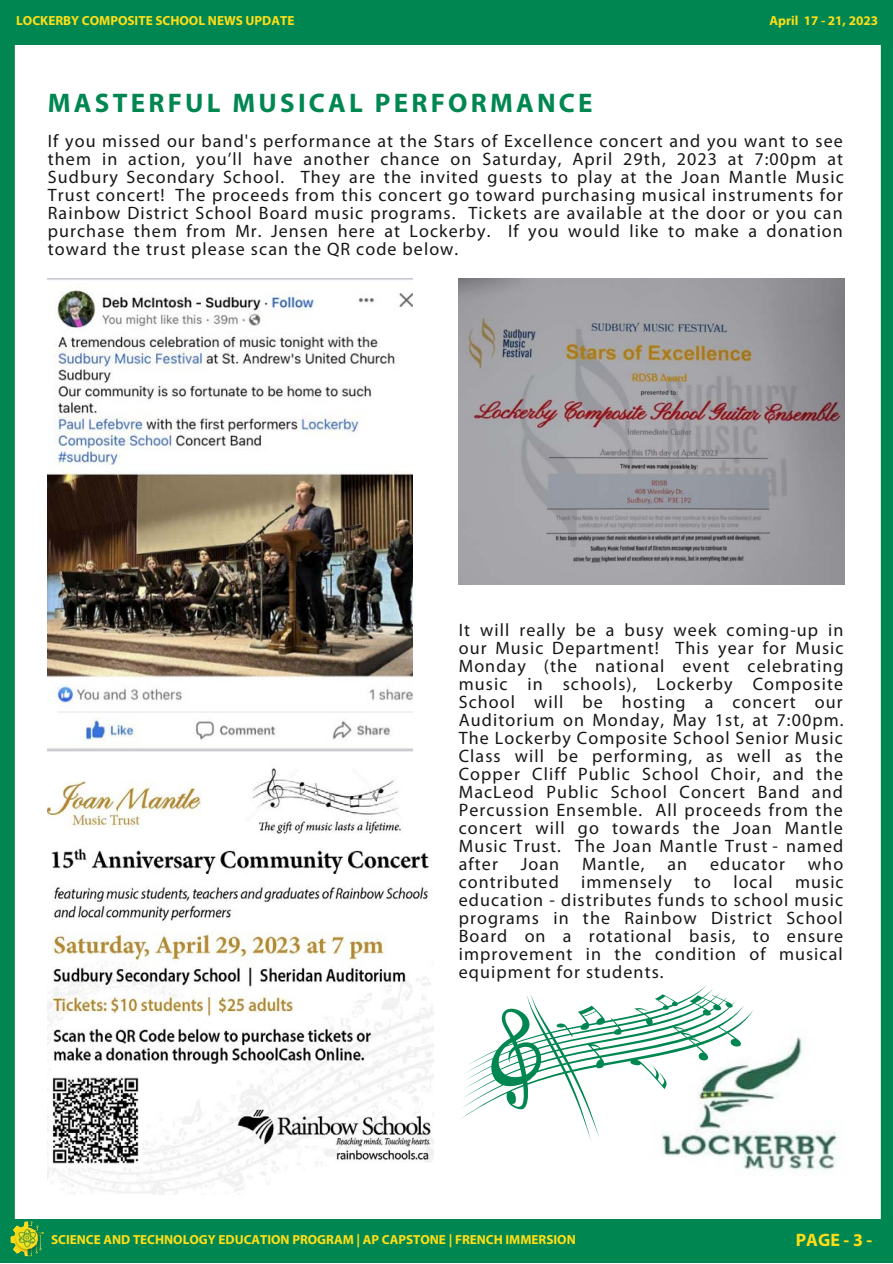
<style>
.page{position:relative;width:893px;height:1264px;background:#fff}
.page>*{position:absolute;margin:0;border:0;box-sizing:border-box;transform-origin:0 0}
.t1{font:700 27px "Myriad Pro";letter-spacing:.12em;color:#008751}
.t2{font:18px/18px "Myriad Pro";letter-spacing:.06em;color:#171717;text-align:justify}
.t3{font:700 18px "Myriad Pro";color:#ffde17}
.t4{font:700 13.2px "Myriad Pro";color:#ffde17}
</style>
<div class="page">
<div style="left:0;top:25px;width:15px;height:1230px;background:#008751"></div>
<div style="left:880px;top:40px;width:12px;height:1222px;background:#008751"></div>
<div style="left:0;top:0;width:892px;height:44px;background:#008751"></div>
<div style="left:0;top:1219px;width:892px;height:43px;background:#008751"></div>
<img style="left:10px;top:1206px;width:34px;height:51px">
<img style="left:48px;top:279px;width:364px;height:472px">
<img style="left:459px;top:279px;width:385px;height:305px">
<img style="left:48px;top:768px;width:385px;height:426px">
<img style="left:663px;top:1037px;width:174px;height:134px">
<svg style="left:461px;top:986px;width:292px;height:155px"></svg>
<p class="t4" style="left:16px;top:15px;width:280px">LOCKERBY COMPOSITE SCHOOL NEWS UPDATE</p>
<h1 class="t1" style="left:48px;top:91px;width:546px">MASTERFUL MUSICAL PERFORMANCE</h1>
<p class="t4" style="left:769px;top:15px;width:110px">April 17 - 21, 2023</p>
<p class="t2" style="left:48px;top:133px;width:797px">If you missed our band's performance at the Stars of Excellence concert and you want to see them in action, you’ll have another chance on Saturday, April 29th, 2023 at 7:00pm at Sudbury Secondary School. They are the invited guests to play at the Joan Mantle Music Trust concert! The proceeds from this concert go toward purchasing musical instruments for Rainbow District School Board music programs. Tickets are available at the door or you can purchase them from Mr. Jensen here at Lockerby. If you would like to make a donation toward the trust please scan the QR code below.</p>
<p class="t2" style="left:459px;top:622px;width:386px">It will really be a busy week coming-up in our Music Department! This year for Music Monday (the national event celebrating music in schools), Lockerby Composite School will be hosting a concert our Auditorium on Monday, May 1st, at 7:00pm.<br>The Lockerby Composite School Senior Music Class will be performing, as well as the Copper Cliff Public School Choir, and the MacLeod Public School Concert Band and Percussion Ensemble. All proceeds from the concert will go towards the Joan Mantle Music Trust. The Joan Mantle Trust - named after</p>
<p class="t2" style="left:459px;top:856px;width:386px;text-indent:349px">who contributed immensely to local music education - distributes funds to school music programs in the Rainbow District School Board on a rotational basis, to ensure improvement in the condition of musical equipment for students.</p>
<p class="t2" style="left:520px;top:856px;width:40px">Joan</p>
<p class="t2" style="left:582px;top:856px;width:64px">Mantle,</p>
<p class="t2" style="left:667px;top:856px;width:21px">an</p>
<p class="t2" style="left:710px;top:856px;width:77px">educator</p>
<p class="t4" style="left:51px;top:1233px;width:526px">SCIENCE AND TECHNOLOGY EDUCATION PROGRAM | AP CAPSTONE | FRENCH IMMERSION</p>
<p class="t3" style="left:795px;top:1232px;width:78px">PAGE - 3 -</p>
</div>
